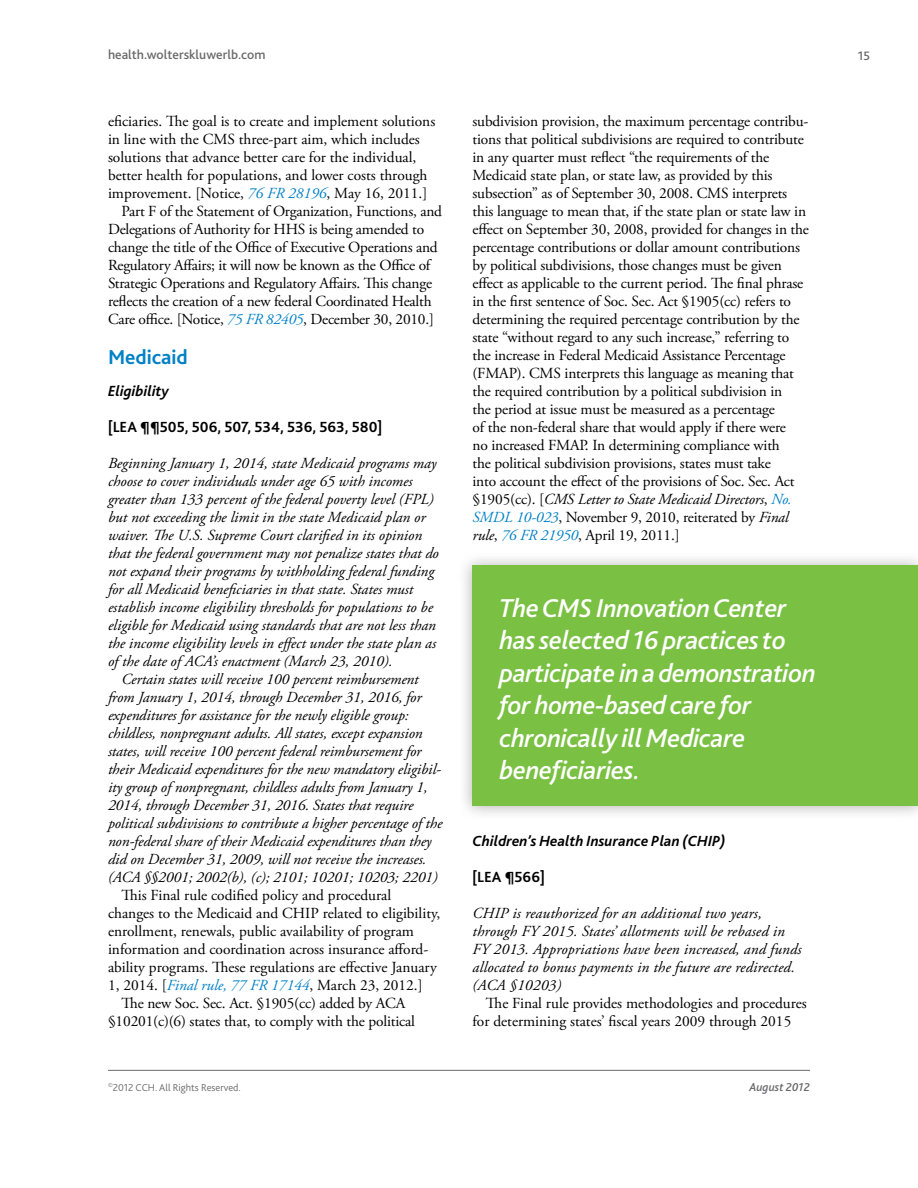
<style>
.page{position:relative;width:918px;height:1188px;background:#fff}
.page>*{position:absolute;margin:0;border:0;box-sizing:border-box;transform-origin:0 0}
.t1{font:italic 500 27px/32.4px "Bliss 2";letter-spacing:-.015em;color:#fff}
.t2{font:700 21px "Bliss 2";color:#0081c6}
.t3{font:15.3px/18px "Adobe Garamond Pro";letter-spacing:-.01em;color:#000}
.t4{font:italic 15.3px/18px "Adobe Garamond Pro";color:#000}
.t5{font:italic 700 15.3px "Bliss 2";color:#000}
.t6{font:700 15.3px "Bliss 2";color:#000}
.t7{font:500 13.5px "Bliss 2";color:#696a6c}
.t8{font:500 12.75px "Bliss 2";color:#696a6c}
.t9{font:italic 500 12px "Bliss 2";color:#696a6c}
.t10{font:300 10.5px "Bliss 2";color:#696a6c}
.s1{font-style:italic;color:#0081c6}
.s2{font-style:italic}
</style>
<div class="page">
<hr style="left:108px;top:1070px;width:702px;height:1px;background:#696a6c">
<div style="left:458px;top:552px;width:460px;height:268px;background:#696a6c;opacity:.5"></div>
<div style="left:472px;top:566px;width:446px;height:240px;background:#7ac143"></div>
<p class="t7" style="left:108px;top:46px;width:159px">health.wolterskluwerlb.com</p>
<p class="t8" style="left:858px;top:48px;width:14px">15</p>
<p class="t3" style="left:108px;top:113px;width:329px">eficiaries. The goal is to create and implement solutions</p>
<p class="t3" style="left:108px;top:131px;width:313px">in line with the CMS three-part aim, which includes</p>
<p class="t3" style="left:108px;top:149px;width:310px">solutions that advance better care for the individual,</p>
<p class="t3" style="left:108px;top:167px;width:321px">better health for populations, and lower costs through</p>
<p class="t3" style="left:108px;top:185px;width:321px">improvement. [Notice, <span class="s1">76 FR 28196</span>, May 16, 2011.]</p>
<p class="t3" style="left:121px;top:203px;width:322px">Part F of the Statement of Organization, Functions, and</p>
<p class="t3" style="left:108px;top:221px;width:318px">Delegations of Authority for HHS is being amended to</p>
<p class="t3" style="left:108px;top:239px;width:331px">change the title of the Office of Executive Operations and</p>
<p class="t3" style="left:108px;top:257px;width:324px">Regulatory Affairs; it will now be known as the Office of</p>
<p class="t3" style="left:108px;top:275px;width:326px">Strategic Operations and Regulatory Affairs. This change</p>
<p class="t3" style="left:108px;top:293px;width:325px">reflects the creation of a new federal Coordinated Health</p>
<p class="t3" style="left:108px;top:311px;width:327px">Care office. [Notice, <span class="s1">75 FR 82405</span>, December 30, 2010.]</p>
<h2 class="t2" style="left:108px;top:344px;width:81px">Medicaid</h2>
<p class="t5" style="left:108px;top:381px;width:62px">Eligibility</p>
<p class="t6" style="left:108px;top:417px;width:276px">[LEA ¶¶505, 506, 507, 534, 536, 563, 580]</p>
<p class="t4" style="left:108px;top:455px;width:332px">Beginning January 1, 2014, state Medicaid programs may choose to cover individuals under age 65 with incomes greater than 133 percent of the federal poverty level (FPL) but not exceeding the limit in the state Medicaid plan or waiver. The U.S. Supreme Court clarified in its opinion that the federal government may not penalize states that do not expand their programs by withholding federal funding for all Medicaid beneficiaries in that state. States must establish income eligibility thresholds for populations to be eligible for Medicaid using standards that are not less than the income eligibility levels in effect under the state plan as of the date of ACA’s enactment (March 23, 2010).</p>
<p class="t4" style="left:108px;top:671px;width:336px;text-indent:13px">Certain states will receive 100 percent reimbursement from January 1, 2014, through December 31, 2016, for expenditures for assistance for the newly eligible group: childless, nonpregnant adults. All states, except expansion states, will receive 100 percent federal reimbursement for their Medicaid expenditures for the new mandatory eligibil&shy;ity group of nonpregnant, childless adults from January 1, 2014, through December 31, 2016. States that require political subdivisions to contribute a higher percentage of the non-federal share of their Medicaid expenditures than they did on December 31, 2009, will not receive the increases. (ACA §§2001; 2002(b), (c); 2101; 10201; 10203; 2201)</p>
<p class="t3" style="left:121px;top:887px;width:271px">This Final rule codified policy and procedural</p>
<p class="t3" style="left:108px;top:905px;width:334px">changes to the Medicaid and CHIP related to eligibility,</p>
<p class="t3" style="left:108px;top:923px;width:308px">enrollment, renewals, public availability of program</p>
<p class="t3" style="left:108px;top:941px;width:322px">information and coordination across insurance afford-</p>
<p class="t3" style="left:108px;top:959px;width:330px">ability programs. These regulations are effective January</p>
<p class="t3" style="left:108px;top:977px;width:316px">1, 2014. [<span class="s1">Final rule, 77 FR 17144</span>, March 23, 2012.]</p>
<p class="t3" style="left:121px;top:995px;width:285px">The new Soc. Sec. Act. §1905(cc) added by ACA</p>
<p class="t3" style="left:108px;top:1013px;width:309px">§10201(c)(6) states that, to comply with the political</p>
<p class="t3" style="left:472px;top:113px;width:338px">subdivision provision, the maximum percentage contribu&shy;tions that political subdivisions are required to contribute in any quarter must reflect “the requirements of the Medicaid state plan, or state law, as provided by this subsection” as of September 30, 2008. CMS interprets this language to mean that, if the state plan or state law in effect on September 30, 2008, provided for changes in the percentage contributions or dollar amount contributions by political subdivisions, those changes must be given effect as applicable to the current period. The final phrase in the first sentence of Soc. Sec. Act §1905(cc) refers to determining the required percentage contribution by the state “without regard to any such increase,” referring to the increase in Federal Medicaid Assistance Percentage (FMAP). CMS interprets this language as meaning that the required contribution by a political subdivision in<br>the period at issue must be measured as a percentage<br>of the non-federal share that would apply if there were<br>no increased FMAP. In determining compliance with<br>the political subdivision provisions, states must take<br>into account the effect of the provisions of Soc. Sec. Act §1905(cc). [<span class="s2">CMS Letter to State Medicaid Directors</span>, <span class="s1">No.<br>SMDL 10-023</span>, November 9, 2010, reiterated by <span class="s2">Final rule</span>, <span class="s1">76 FR 21950</span>, April 19, 2011.]</p>
<h1 class="t1" style="left:500px;top:591px;width:318px">The CMS Innovation Center has selected 16 practices to participate in a demonstration for home-based care for chronically ill Medicare beneficiaries.</h1>
<p class="t5" style="left:472px;top:832px;width:255px">Children’s Health Insurance Plan (CHIP)</p>
<p class="t6" style="left:472px;top:868px;width:74px">[LEA ¶566]</p>
<p class="t4" style="left:472px;top:905px;width:331px">CHIP is reauthorized for an additional two years, through FY 2015. States’ allotments will be rebased in FY 2013. Appropriations have been increased, and funds allocated to bonus payments in the future are redirected. (ACA §10203)</p>
<p class="t3" style="left:472px;top:995px;width:336px;text-indent:13px">The Final rule provides methodologies and procedures for determining states’ fiscal years 2009 through 2015</p>
<p class="t10" style="left:108px;top:1081px;width:134px"><sup>©</sup>2012 CCH. All Rights Reserved.</p>
<p class="t9" style="left:749px;top:1079px;width:62px">August 2012</p>
</div>
